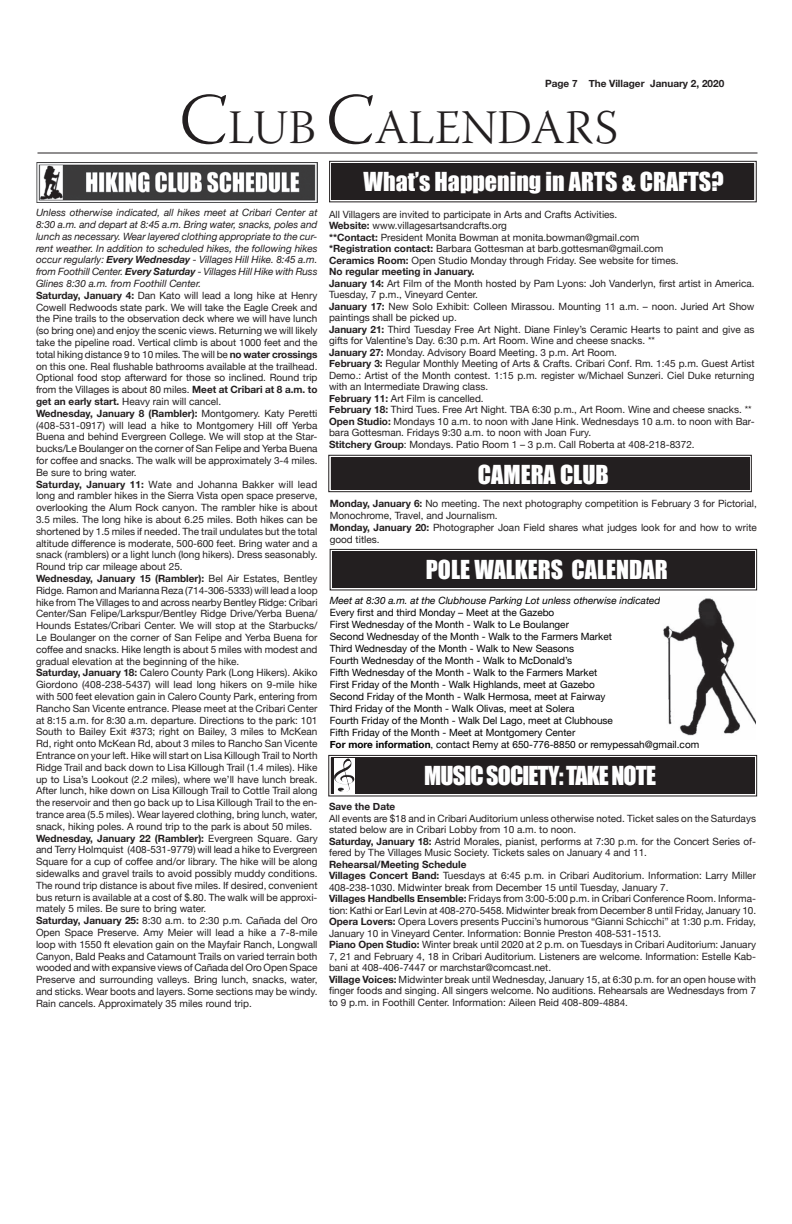
<style>
.page{position:relative;width:792px;height:1224px;background:#fff}
.page>*{position:absolute;margin:0;border:0;box-sizing:border-box;transform-origin:0 0}
.t1{font:48px "Warnock Pro Light Subh";letter-spacing:.01em;color:#231f20}
.t2{font:24px "Impact";color:#fff}
.t3{font:24px "Impact";letter-spacing:-.035em;color:#fff}
.t4{font:10px/11.8px "Helvetica Neue";color:#231f20}
.t5{font:10px/12px "Helvetica Neue";color:#000}
.t6{font:italic 10px "Helvetica Neue";color:#000}
.t7{font:700 10px "Helvetica Neue";color:#231f20}
.s1{font-size:72px}
.s2{font-style:italic}
.s3{font-weight:700;font-style:italic}
.s4{font-weight:700}
</style>
<div class="page">
<hr style="left:38px;top:153px;width:720px;height:1px;background:#231f20">
<svg style="left:329px;top:160px;width:428px;height:43px;background:#3c3839"></svg>
<div style="left:332px;top:163px;width:422px;height:37px;border:2px solid #231f20"></div>
<img style="left:36px;top:163px;width:282px;height:39px">
<svg style="left:328px;top:454px;width:424px;height:39px;background:#3f3b3c"></svg>
<div style="left:331px;top:457px;width:418px;height:33px;border:2px solid #231f20"></div>
<svg style="left:328px;top:755px;width:430px;height:42px;background:#393536"></svg>
<div style="left:331px;top:758px;width:424px;height:36px;border:2px solid #231f20"></div>
<svg style="left:334px;top:758px;width:20px;height:35px"></svg>
<img style="left:334px;top:758px;width:15px;height:34px">
<svg style="left:329px;top:549px;width:428px;height:42px;background:#373434"></svg>
<div style="left:332px;top:551px;width:423px;height:37px;border:2px solid #231f20"></div>
<img style="left:663px;top:598px;width:92px;height:138px">
<p class="t7" style="left:545px;top:75px;width:181px">Page 7 The Villager January 2, 2020</p>
<h1 class="t1" style="left:180px;top:101px;width:440px"><span class="s1">C</span>LUB <span class="s1">C</span>ALENDARS</h1>
<h2 class="t2" style="left:364px;top:163px;width:362px">WHAT’S HAPPENING IN ARTS &amp; CRAFTS?</h2>
<p class="t4" style="left:36px;top:207px;width:283px"><span class="s2">Unless otherwise indicated, all hikes meet at Cribari Center at 8:30 a.m. and depart at 8:45 a.m. Bring water, snacks, poles and lunch as necessary. Wear layered clothing appropriate to the cur&shy;rent weather. In addition to scheduled hikes, the following hikes occur regularly:</span> <span class="s3">Every Wednesday</span> <span class="s2">- Villages Hill Hike. 8:45 a.m. from Foothill Center.</span> <span class="s3">Every Saturday</span> <span class="s2">- Villages Hill Hike with Russ Glines 8:30 a.m. from Foothill Center.<br></span><span class="s4">Saturday, January 4:</span> Dan Kato will lead a long hike at Henry Cowell Redwoods state park. We will take the Eagle Creek and the Pine trails to the observation deck where we will have lunch (so bring one) and enjoy the scenic views. Returning we will likely take the pipeline road. Vertical climb is about 1000 feet and the total hiking distance 9 to 10 miles. The will be <span class="s4">no water crossings </span>on this one. Real flushable bathrooms available at the trailhead.<br>Optional food stop afterward for those so inclined. Round trip from the Villages is about 80 miles. <span class="s4">Meet at Cribari at 8 a.m. to get an early start.</span> Heavy rain will cancel.<br><span class="s4">Wednesday, January 8 (Rambler):</span> Montgomery. Katy Peretti (408-531-0917) will lead a hike to Montgomery Hill off Yerba Buena and behind Evergreen College. We will stop at the Star&shy;bucks/Le Boulanger on the corner of San Felipe and Yerba Buena for coffee and snacks. The walk will be approximately 3-4 miles.<br>Be sure to bring water.<br><span class="s4">Saturday, January 11:</span> Wate and Johanna Bakker will lead long and rambler hikes in the Sierra Vista open space preserve, overlooking the Alum Rock canyon. The rambler hike is about 3.5 miles. The long hike is about 6.25 miles. Both hikes can be shortened by 1.5 miles if needed. The trail undulates but the total altitude difference is moderate, 500-600 feet. Bring water and a snack (ramblers) or a light lunch (long hikers). Dress seasonably.<br>Round trip car mileage about 25.<br><span class="s4">Wednesday, January 15 (Rambler):</span> Bel Air Estates, Bentley Ridge. Ramon and Marianna Reza (714-306-5333) will lead a loop hike from The Villages to and across nearby Bentley Ridge: Cribari Center/San Felipe/Larkspur/Bentley Ridge Drive/Yerba Buena/ Hounds Estates/Cribari Center. We will stop at the Starbucks/ Le Boulanger on the corner of San Felipe and Yerba Buena for coffee and snacks. Hike length is about 5 miles with modest and gradual elevation at the beginning of the hike.<br><span class="s4">Saturday, January 18:</span> Calero County Park (Long Hikers). Akiko Giordono (408-238-5437) will lead long hikers on 9-mile hike with 500 feet elevation gain in Calero County Park, entering from Rancho San Vicente entrance. Please meet at the Cribari Center at 8:15 a.m. for 8:30 a.m. departure. Directions to the park: 101<br>South to Bailey Exit #373; right on Bailey, 3 miles to McKean Rd, right onto McKean Rd, about 3 miles to Rancho San Vicente Entrance on your left. Hike will start on Lisa Killough Trail to North Ridge Trail and back down to Lisa Killough Trail (1.4 miles). Hike up to Lisa’s Lookout (2.2 miles), where we’ll have lunch break.<br>After lunch, hike down on Lisa Killough Trail to Cottle Trail along the reservoir and then go back up to Lisa Killough Trail to the en&shy;trance area (5.5 miles). Wear layered clothing, bring lunch, water, snack, hiking poles. A round trip to the park is about 50 miles.<br><span class="s4">Wednesday, January 22 (Rambler):</span> Evergreen Square. Gary and Terry Holmquist (408-531-9779) will lead a hike to Evergreen Square for a cup of coffee and/or library. The hike will be along sidewalks and gravel trails to avoid possibly muddy conditions.<br>The round trip distance is about five miles. If desired, convenient bus return is available at a cost of $.80. The walk will be approxi&shy;mately 5 miles. Be sure to bring water.<br><span class="s4">Saturday, January 25:</span> 8:30 a.m. to 2:30 p.m. Cañada del Oro Open Space Preserve. Amy Meier will lead a hike a 7-8-mile loop with 1550 ft elevation gain on the Mayfair Ranch, Longwall Canyon, Bald Peaks and Catamount Trails on varied terrain both wooded and with expansive views of Cañada del Oro Open Space Preserve and surrounding valleys. Bring lunch, snacks, water, and sticks. Wear boots and layers. Some sections may be windy.<br>Rain cancels. Approximately 35 miles round trip.</p>
<p class="t4" style="left:329px;top:209px;width:427px;line-height:11.5px">All Villagers are invited to participate in Arts and Crafts Activities.<br><span class="s4">Website:</span> www.villagesartsandcrafts.org<br><span class="s4">**Contact:</span> President Monita Bowman at monita.bowman@gmail.com<br><span class="s4">*Registration contact:</span> Barbara Gottesman at barb.gottesman@gmail.com<br><span class="s4">Ceramics Room:</span> Open Studio Monday through Friday. See website for times.<br><span class="s4">No regular meeting in January.<br>January 14:</span> Art Film of the Month hosted by Pam Lyons: Joh Vanderlyn, first artist in America.<br>Tuesday, 7 p.m., Vineyard Center.<br><span class="s4">January 17:</span> New Solo Exhibit: Colleen Mirassou. Mounting 11 a.m. – noon. Juried Art Show paintings shall be picked up.<br><span class="s4">January 21:</span> Third Tuesday Free Art Night. Diane Finley’s Ceramic Hearts to paint and give as gifts for Valentine’s Day. 6:30 p.m. Art Room. Wine and cheese snacks. **<br><span class="s4">January 27:</span> Monday. Advisory Board Meeting. 3 p.m. Art Room.<br><span class="s4">February 3:</span> Regular Monthly Meeting of Arts &amp; Crafts. Cribari Conf. Rm. 1:45 p.m. Guest Artist Demo.: Artist of the Month contest. 1:15 p.m. register w/Michael Sunzeri. Ciel Duke returning with an Intermediate Drawing class.<br><span class="s4">February 11:</span> Art Film is cancelled.<br><span class="s4">February 18:</span> Third Tues. Free Art Night. TBA 6:30 p.m., Art Room. Wine and cheese snacks. ** <span class="s4">Open Studio:</span> Mondays 10 a.m. to noon with Jane Hink. Wednesdays 10 a.m. to noon with Bar&shy;bara Gottesman. Fridays 9:30 a.m. to noon with Joan Fury.<br><span class="s4">Stitchery Group</span>: Mondays. Patio Room 1 – 3 p.m. Call Roberta at 408-218-8372.</p>
<h2 class="t2" style="left:478px;top:456px;width:132px">CAMERA CLUB</h2>
<p class="t4" style="left:330px;top:498px;width:429px"><span class="s4">Monday, January 6:</span> No meeting. The next photography competition is February 3 for Pictorial, Monochrome, Travel, and Journalism.<br><span class="s4">Monday, January 20:</span> Photographer Joan Field shares what judges look for and how to write good titles.</p>
<h2 class="t2" style="left:426px;top:551px;width:243px">POLE WALKERS CALENDAR</h2>
<p class="t6" style="left:330px;top:594px;width:335px">Meet at 8:30 a.m. at the Clubhouse Parking Lot unless otherwise indicated.</p>
<p class="t5" style="left:330px;top:607px;width:371px">Every first and third Monday – Meet at the Gazebo<br>First Wednesday of the Month - Walk to Le Boulanger<br>Second Wednesday of the Month - Walk to the Farmers Market<br>Third Wednesday of the Month - Walk to New Seasons<br>Fourth Wednesday of the Month - Walk to McDonald’s<br>Fifth Wednesday of the Month - Walk to the Farmers Market<br>First Friday of the Month - Walk Highlands, meet at Gazebo<br>Second Friday of the Month - Walk Hermosa, meet at Fairway<br>Third Friday of the Month - Walk Olivas, meet at Solera<br>Fourth Friday of the Month - Walk Del Lago, meet at Clubhouse<br>Fifth Friday of the Month - Meet at Montgomery Center<br><span class="s4">For more information</span>, contact Remy at 650-776-8850 or remypessah@gmail.com</p>
<h2 class="t3" style="left:424px;top:757px;width:233px">MUSIC SOCIETY: TAKE NOTE</h2>
<p class="t7" style="left:329px;top:799px;width:68px">Save the Date</p>
<p class="t4" style="left:329px;top:813px;width:428px;line-height:11.5px">All events are $18 and in Cribari Auditorium unless otherwise noted. Ticket sales on the Saturdays stated below are in Cribari Lobby from 10 a.m. to noon.<br><span class="s4">Saturday, January 18:</span> Astrid Morales, pianist, performs at 7:30 p.m. for the Concert Series of&shy;fered by The Villages Music Society. Tickets sales on January 4 and 11.</p>
<p class="t4" style="left:329px;top:859px;width:429px;line-height:11.5px"><span class="s4">Rehearsal/Meeting Schedule<br>Villages Concert Band:</span> Tuesdays at 6:45 p.m. in Cribari Auditorium. Information: Larry Miller 408-238-1030. Midwinter break from December 15 until Tuesday, January 7.<br><span class="s4">Villages Handbells Ensemble:</span> Fridays from 3:00-5:00 p.m. in Cribari Conference Room. Informa&shy;tion: Kathi or Earl Levin at 408-270-5458. Midwinter break from December 8 until Friday, January 10.<br><span class="s4">Opera Lovers:</span> Opera Lovers presents Puccini’s humorous “Gianni Schicchi” at 1:30 p.m. Friday, January 10 in Vineyard Center. Information: Bonnie Preston 408-531-1513.<br><span class="s4">Piano Open Studio:</span> Winter break until 2020 at 2 p.m. on Tuesdays in Cribari Auditorium: January 7, 21 and February 4, 18 in Cribari Auditorium. Listeners are welcome. Information: Estelle Kab&shy;bani at 408-406-7447 or marchstar@comcast.net.<br><span class="s4">Village Voices:</span> Midwinter break until Wednesday, January 15, at 6:30 p.m. for an open house with finger foods and singing. All singers welcome. No auditions. Rehearsals are Wednesdays from 7 to 9 p.m. in Foothill Center. Information: Aileen Reid 408-809-4884.</p>
</div>
